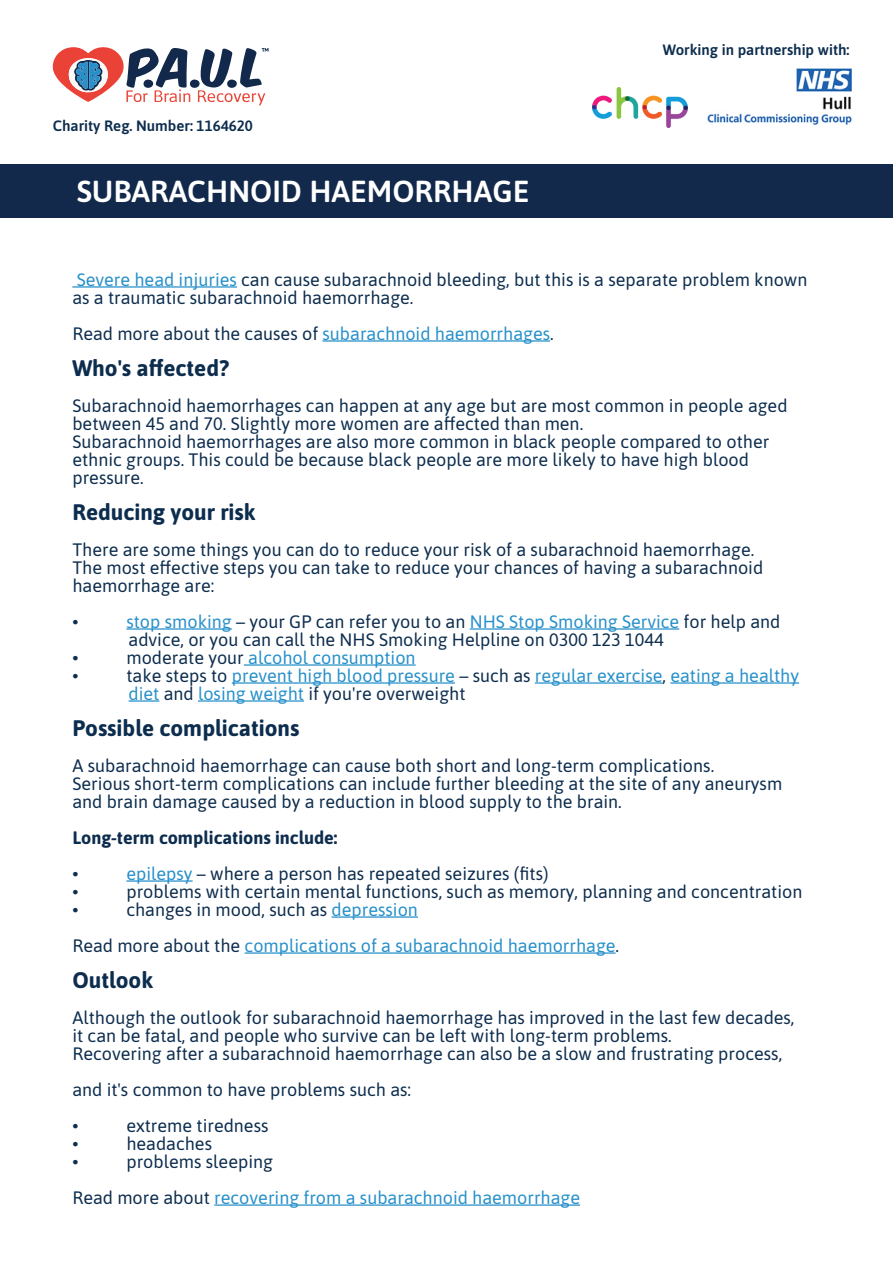
<style>
.page{position:relative;width:893px;height:1263px;background:#fff}
.page>*{position:absolute;margin:0;border:0;box-sizing:border-box;transform-origin:0 0}
.t1{font:600 30.3px "Asap";color:#fff}
.t2{font:700 22.5px "Asap";color:#0d2d4e}
.t3{font:18px/18px "Asap";color:#0d2d4e}
.t4{font:18px/36px "Asap";color:#2790ca}
.t5{font:700 18px "Asap";color:#0d2d4e}
.t6{font:600 15px "Asap";color:#0d2d4e}
.s1{color:#2790ca}
.s2{color:#0d2d4e}
</style>
<div class="page">
<hr style="left:72px;top:286px;width:165px;height:2px;background:#2790ca">
<hr style="left:322px;top:340px;width:228px;height:2px;background:#2790ca">
<hr style="left:126px;top:628px;width:106px;height:2px;background:#2790ca">
<hr style="left:470px;top:628px;width:209px;height:2px;background:#2790ca">
<hr style="left:244px;top:664px;width:172px;height:2px;background:#2790ca">
<hr style="left:232px;top:682px;width:223px;height:2px;background:#2790ca">
<hr style="left:535px;top:682px;width:127px;height:2px;background:#2790ca">
<hr style="left:670px;top:682px;width:129px;height:2px;background:#2790ca">
<hr style="left:129px;top:700px;width:30px;height:2px;background:#2790ca">
<hr style="left:198px;top:700px;width:106px;height:2px;background:#2790ca">
<hr style="left:126px;top:880px;width:67px;height:2px;background:#2790ca">
<hr style="left:332px;top:916px;width:86px;height:2px;background:#2790ca">
<hr style="left:245px;top:952px;width:371px;height:2px;background:#2790ca">
<hr style="left:214px;top:1204px;width:366px;height:2px;background:#2790ca">
<div style="left:0;top:164px;width:893px;height:54px;background:#12294c"></div>
<svg style="left:52px;top:47px;width:217px;height:59px"></svg>
<img style="left:592px;top:87px;width:95px;height:41px">
<img style="left:707px;top:69px;width:144px;height:56px">
<p class="t6" style="left:53px;top:115px;width:202px">Charity Reg. Number: 1164620</p>
<h1 class="t1" style="left:77px;top:170px;width:454px">SUBARACHNOID HAEMORRHAGE</h1>
<p class="t6" style="left:663px;top:39px;width:188px">Working in partnership with:</p>
<p class="t3" style="left:72px;top:270px;width:736px"><span class="s1">Severe head injuries</span> can cause subarachnoid bleeding, but this is a separate problem known as a traumatic subarachnoid haemorrhage.</p>
<p class="t3" style="left:72px;top:324px;width:483px">Read more about the causes of <span class="s1">subarachnoid haemorrhages</span>.</p>
<p class="t2" style="left:72px;top:352px;width:158px">Who's affected?</p>
<p class="t3" style="left:72px;top:396px;width:717px">Subarachnoid haemorrhages can happen at any age but are most common in people aged between 45 and 70. Slightly more women are affected than men.<br>Subarachnoid haemorrhages are also more common in black people compared to other ethnic groups. This could be because black people are more likely to have high blood pressure.</p>
<p class="t2" style="left:72px;top:496px;width:185px">Reducing your risk</p>
<p class="t3" style="left:72px;top:540px;width:692px">There are some things you can do to reduce your risk of a subarachnoid haemorrhage.<br>The most effective steps you can take to reduce your chances of having a subarachnoid haemorrhage are:</p>
<p class="t3" style="left:72px;top:612px;width:8px">•</p>
<p class="t3" style="left:126px;top:612px;width:656px"><span class="s1">stop smoking</span> – your GP can refer you to an <span class="s1">NHS Stop Smoking Service</span> for help and advice, or you can call the NHS Smoking Helpline on 0300 123 1044</p>
<p class="t3" style="left:72px;top:648px;width:8px">•</p>
<p class="t4" style="left:126px;top:639px;width:291px"><span class="s2">moderate your</span> alcohol consumption</p>
<p class="t3" style="left:72px;top:666px;width:8px">•</p>
<p class="t4" style="left:126px;top:666px;width:674px;line-height:18px"><span class="s2">take steps to</span> prevent high blood pressure <span class="s2">– such as</span> regular exercise<span class="s2">,</span> eating a healthy diet <span class="s2">and</span> losing weight <span class="s2">if you're overweight</span></p>
<p class="t2" style="left:72px;top:712px;width:228px">Possible complications</p>
<p class="t3" style="left:72px;top:756px;width:711px">A subarachnoid haemorrhage can cause both short and long-term complications.<br>Serious short-term complications can include further bleeding at the site of any aneurysm and brain damage caused by a reduction in blood supply to the brain.</p>
<p class="t5" style="left:72px;top:825px;width:267px">Long-term complications include:</p>
<p class="t3" style="left:72px;top:864px;width:8px">•</p>
<p class="t3" style="left:126px;top:864px;width:424px"><span class="s1">epilepsy</span> – where a person has repeated seizures (fits)</p>
<p class="t3" style="left:72px;top:882px;width:8px">•</p>
<p class="t3" style="left:126px;top:882px;width:678px">problems with certain mental functions, such as memory, planning and concentration</p>
<p class="t3" style="left:72px;top:900px;width:8px">•</p>
<p class="t4" style="left:72px;top:891px;width:548px;text-indent:54px"><span class="s2">changes in mood, such as</span> depression<br><span class="s2">Read more about the</span> complications of a subarachnoid haemorrhage<span class="s2">.</span></p>
<p class="t2" style="left:72px;top:964px;width:82px">Outlook</p>
<p class="t3" style="left:72px;top:1008px;width:724px">Although the outlook for subarachnoid haemorrhage has improved in the last few decades, it can be fatal, and people who survive can be left with long-term problems.<br>Recovering after a subarachnoid haemorrhage can also be a slow and frustrating process,</p>
<p class="t3" style="left:72px;top:1071px;width:340px;line-height:36px">and it's common to have problems such as: •</p>
<p class="t3" style="left:126px;top:1116px;width:144px">extreme tiredness</p>
<p class="t3" style="left:72px;top:1134px;width:8px">•</p>
<p class="t3" style="left:126px;top:1134px;width:87px">headaches</p>
<p class="t3" style="left:72px;top:1152px;width:8px">•</p>
<p class="t4" style="left:72px;top:1143px;width:509px;text-indent:54px"><span class="s2">problems sleeping<br>Read more about</span> recovering from a subarachnoid haemorrhage</p>
</div>
